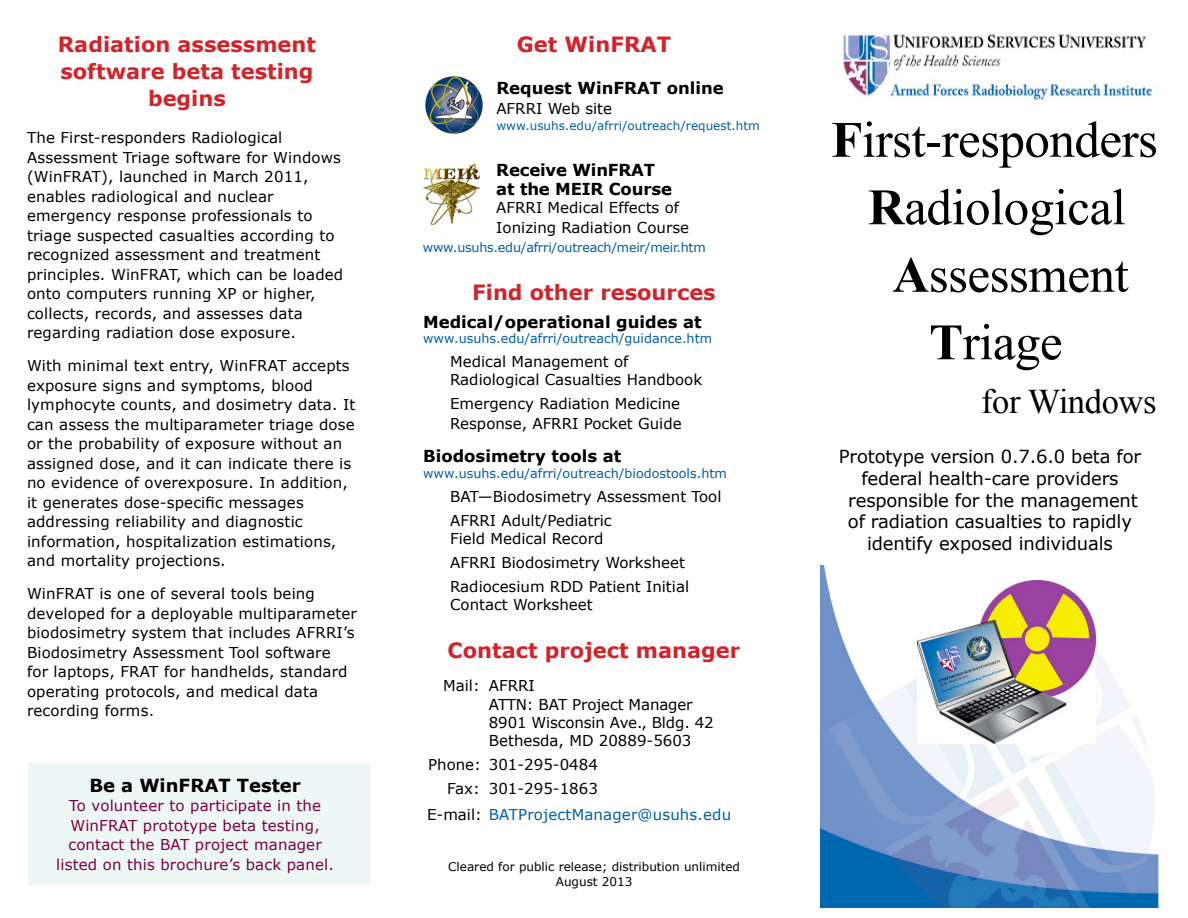
<style>
.page{position:relative;width:1188px;height:918px;background:#fff}
.page>*{position:absolute;margin:0;border:0;box-sizing:border-box;transform-origin:0 0}
.t1{font:51px/67.5px "Times New Roman";letter-spacing:-.01em;color:#000;text-align:center}
.t2{font:34.5px "Times New Roman";letter-spacing:-.01em;color:#000}
.t3{font:700 21px/27px "Verdana";color:#d2232a;text-align:center}
.t4{font:18px/21.6px "Verdana";letter-spacing:-.01em;color:#000;text-align:center}
.t5{font:700 18px "Verdana";color:#000}
.t6{font:700 16.5px/19.8px "Verdana";color:#000}
.t7{font:15px/19.5px "Verdana";letter-spacing:.01em;color:#000}
.Bulleted_list{font:15px/19.5px "Verdana";letter-spacing:.01em;color:#7c0040;text-align:center}
.t8{font:15px/18px "Verdana";letter-spacing:-.01em;color:#000}
.t9{font:15px "Verdana";letter-spacing:.01em;color:#005daa}
.t10{font:12.75px "Verdana";color:#005daa}
.t11{font:12.75px "Verdana";letter-spacing:-.02em;color:#005daa}
.t12{font:12px/15px "Verdana";color:#000;text-align:center}
.t13{font:12px "Verdana";color:#005daa}
.s1{color:#000}
.s2{font-weight:700}
</style>
<div class="page">
<img style="left:820px;top:565px;width:338px;height:342px">
<div style="left:28px;top:764px;width:342px;height:121px;background:#edf7f5"></div>
<img style="left:424px;top:164px;width:56px;height:61px">
<img style="left:426px;top:77px;width:56px;height:57px">
<img style="left:843px;top:33px;width:310px;height:67px">
<img style="left:917px;top:580px;width:179px;height:163px">
<p class="t3" style="left:58px;top:30px;width:260px">Radiation assessment</p>
<p class="t3" style="left:60px;top:57px;width:255px">software beta testing begins</p>
<p class="t7" style="left:27px;top:128px;width:318px">The First-responders Radiological Assessment Triage software for Windows (WinFRAT), launched in March 2011, enables radiological and nuclear emergency response professionals to triage suspected casualties according to recognized assessment and treatment principles. WinFRAT, which can be loaded onto computers running XP or higher, collects, records, and assesses data regarding radiation dose exposure.</p>
<p class="t7" style="left:27px;top:356px;width:330px">With minimal text entry, WinFRAT accepts exposure signs and symptoms, blood lymphocyte counts, and dosimetry data. It can assess the multiparameter triage dose or the probability of exposure without an assigned dose, and it can indicate there is no evidence of overexposure. In addition, it generates dose-specific messages addressing reliability and diagnostic information, hospitalization estimations, and mortality projections.</p>
<p class="t7" style="left:27px;top:584px;width:332px">WinFRAT is one of several tools being developed for a deployable multiparameter biodosimetry system that includes AFRRI’s Biodosimetry Assessment Tool software<br>for laptops, FRAT for handhelds, standard operating protocols, and medical data recording forms.</p>
<p class="t5" style="left:89px;top:772px;width:213px">Be a WinFRAT Tester</p>
<p class="Bulleted_list" style="left:56px;top:796px;width:279px">To volunteer to participate in the WinFRAT prototype beta testing, contact the BAT project manager listed on this brochure’s back panel.</p>
<p class="t3" style="left:517px;top:30px;width:156px">Get WinFRAT</p>
<p class="t6" style="left:496px;top:78px;width:229px">Request WinFRAT online</p>
<p class="t7" style="left:496px;top:99px;width:117px">AFRRI Web site</p>
<p class="t13" style="left:496px;top:117px;width:265px">www.usuhs.edu/afrri/outreach/request.htm</p>
<p class="t6" style="left:496px;top:159px;width:177px">Receive WinFRAT at the MEIR Course</p>
<p class="t7" style="left:496px;top:198px;width:194px">AFRRI Medical Effects of<br>Ionizing Radiation Course</p>
<p class="t11" style="left:423px;top:238px;width:284px">www.usuhs.edu/afrri/outreach/meir/meir.htm</p>
<p class="t3" style="left:472px;top:279px;width:245px">Find other resources</p>
<p class="t6" style="left:423px;top:312px;width:280px">Medical/operational guides at</p>
<p class="t10" style="left:423px;top:330px;width:290px">www.usuhs.edu/afrri/outreach/guidance.htm</p>
<p class="t7" style="left:450px;top:353px;width:254px;line-height:18px">Medical Management of<br>Radiological Casualties Handbook</p>
<p class="t7" style="left:450px;top:394px;width:233px">Emergency Radiation Medicine<br>Response, AFRRI Pocket Guide</p>
<p class="t6" style="left:423px;top:446px;width:200px">Biodosimetry tools at</p>
<p class="t10" style="left:423px;top:464px;width:305px">www.usuhs.edu/afrri/outreach/biodostools.htm</p>
<p class="t7" style="left:450px;top:486px;width:273px">BAT—Biodosimetry Assessment Tool</p>
<p class="t7" style="left:450px;top:511px;width:163px;line-height:18px">AFRRI Adult/Pediatric<br>Field Medical Record</p>
<p class="t7" style="left:450px;top:552px;width:236px">AFRRI Biodosimetry Worksheet</p>
<p class="t7" style="left:450px;top:577px;width:240px;line-height:18px">Radiocesium RDD Patient Initial<br>Contact Worksheet</p>
<p class="t3" style="left:448px;top:636px;width:294px">Contact project manager</p>
<p class="t7" style="left:443px;top:676px;width:93px">Mail: AFRRI</p>
<p class="t8" style="left:489px;top:696px;width:226px">ATTN: BAT Project Manager<br>8901 Wisconsin Ave., Bldg. 42<br>Bethesda, MD 20889-5603</p>
<p class="t7" style="left:428px;top:755px;width:171px">Phone: 301-295-0484</p>
<p class="t7" style="left:447px;top:779px;width:152px">Fax: 301-295-1863</p>
<p class="t9" style="left:427px;top:805px;width:306px"><span class="s1">E-mail:</span> BATProjectManager@usuhs.edu</p>
<p class="t12" style="left:448px;top:859px;width:293px">Cleared for public release; distribution unlimited<br>August 2013</p>
<p class="t1" style="left:831px;top:105px;width:328px"><span class="s2">F</span>irst-responders</p>
<p class="t1" style="left:868px;top:173px;width:262px"><span class="s2">R</span>adiological<br><span class="s2">A</span>ssessment</p>
<p class="t1" style="left:929px;top:308px;width:135px"><span class="s2">T</span>riage</p>
<p class="t2" style="left:981px;top:379px;width:177px">for Windows</p>
<p class="t4" style="left:839px;top:446px;width:304px">Prototype version 0.7.6.0 beta for federal health-care providers responsible for the management of radiation casualties to rapidly identify exposed individuals</p>
</div>
